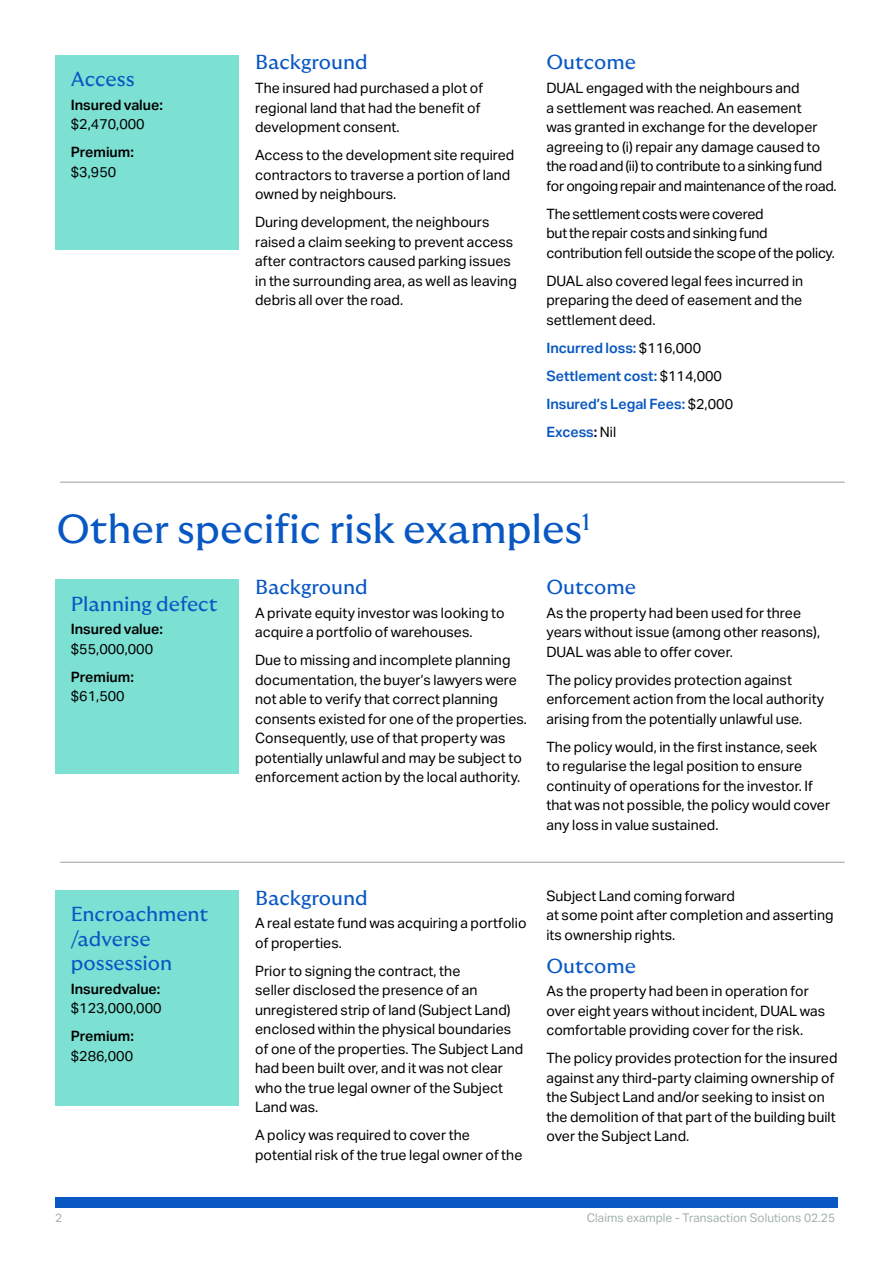
<style>
.page{position:relative;width:893px;height:1263px;background:#fff}
.page>*{position:absolute;margin:0;border:0;box-sizing:border-box;transform-origin:0 0}
.GT_Ultra_27pt{font:40.5px "GT Ultra Median";color:#0857c3}
.GT_Ultra_13_5pt{font:20.25px/24.3px "GT Ultra Median";color:#0857c3}
.Body_Regular_9_5pt{font:14.25px/19.5px "Aktiv Grotesk";color:#000}
.Body_Regular_9_5pt-2{font:600 14.25px/19.5px "Aktiv Grotesk";color:#000}
.Body_Regular_9_5pt-3{font:14.25px/19.5px "Aktiv Grotesk";letter-spacing:-.02em;color:#000}
.Body_Regular_9_5pt-4{font:600 14.25px "Aktiv Grotesk";color:#0857c3}
.t1{font:12px "Aktiv Grotesk";color:#a2b2ae}
.s1{font-weight:400}
.s2{font-weight:400;color:#000}
.s3{color:#000}
</style>
<div class="page">
<div style="left:55px;top:1197px;width:783px;height:11px;background:#0857c3"></div>
<div style="left:55px;top:55px;width:183px;height:194px;background:#7ce0d3"></div>
<div style="left:55px;top:580px;width:183px;height:194px;background:#7ce0d3"></div>
<div style="left:55px;top:890px;width:183px;height:216px;background:#7ce0d3"></div>
<hr style="left:60px;top:482px;width:785px;height:1px;background:#9d9d9d">
<hr style="left:60px;top:862px;width:785px;height:1px;background:#9d9d9d">
<p class="GT_Ultra_13_5pt" style="left:71px;top:67px;width:65px">Access</p>
<p class="Body_Regular_9_5pt-2" style="left:71px;top:95px;width:94px">Insured value: <span class="s1">$2,470,000</span></p>
<p class="Body_Regular_9_5pt-2" style="left:71px;top:143px;width:64px">Premium: <span class="s1">$3,950</span></p>
<p class="GT_Ultra_13_5pt" style="left:255px;top:50px;width:114px">Background</p>
<p class="Body_Regular_9_5pt" style="left:255px;top:79px;width:230px">The insured had purchased a plot of regional land that had the benefit of development consent.</p>
<p class="Body_Regular_9_5pt" style="left:255px;top:146px;width:261px">Access to the development site required contractors to traverse a portion of land owned by neighbours.</p>
<p class="Body_Regular_9_5pt" style="left:255px;top:213px;width:263px">During development, the neighbours raised a claim seeking to prevent access after contractors caused parking issues in the surrounding area, as well as leaving debris all over the road.</p>
<p class="GT_Ultra_13_5pt" style="left:546px;top:50px;width:91px">Outcome</p>
<p class="Body_Regular_9_5pt" style="left:546px;top:79px;width:292px">DUAL engaged with the neighbours and<br>a settlement was reached. An easement<br>was granted in exchange for the developer agreeing to (i) repair any damage caused to the road and (ii) to contribute to a sinking fund for ongoing repair and maintenance of the road.</p>
<p class="Body_Regular_9_5pt-3" style="left:546px;top:204px;width:290px">The settlement costs were covered<br>but the repair costs and sinking fund contribution fell outside the scope of the policy.</p>
<p class="Body_Regular_9_5pt" style="left:546px;top:271px;width:258px;text-align:justify">DUAL also covered legal fees incurred in preparing the deed of easement and the settlement deed.</p>
<p class="Body_Regular_9_5pt-4" style="left:546px;top:339px;width:156px">Incurred loss: <span class="s2">$116,000</span></p>
<p class="Body_Regular_9_5pt-4" style="left:546px;top:367px;width:177px">Settlement cost: <span class="s2">$114,000</span></p>
<p class="Body_Regular_9_5pt-4" style="left:546px;top:395px;width:188px">Insured’s Legal Fees: <span class="s2">$2,000</span></p>
<p class="Body_Regular_9_5pt-4" style="left:546px;top:423px;width:71px">Excess<span class="s3">:</span> <span class="s2">Nil</span></p>
<p class="GT_Ultra_27pt" style="left:56px;top:507px;width:535px">Other specific risk examples<sup>1</sup></p>
<p class="GT_Ultra_13_5pt" style="left:71px;top:592px;width:148px">Planning defect</p>
<p class="Body_Regular_9_5pt-2" style="left:71px;top:620px;width:94px">Insured value: <span class="s1">$55,000,000</span></p>
<p class="Body_Regular_9_5pt-2" style="left:71px;top:667px;width:64px">Premium: <span class="s1">$61,500</span></p>
<p class="GT_Ultra_13_5pt" style="left:71px;top:902px;width:139px">Encroachment /adverse possession</p>
<p class="Body_Regular_9_5pt-2" style="left:71px;top:979px;width:92px">Insuredvalue: <span class="s1">$123,000,000</span></p>
<p class="Body_Regular_9_5pt-2" style="left:71px;top:1026px;width:64px">Premium: <span class="s1">$286,000</span></p>
<p class="GT_Ultra_13_5pt" style="left:255px;top:575px;width:114px">Background</p>
<p class="Body_Regular_9_5pt" style="left:255px;top:603px;width:251px">A private equity investor was looking to acquire a portfolio of warehouses.</p>
<p class="Body_Regular_9_5pt" style="left:255px;top:651px;width:273px">Due to missing and incomplete planning documentation, the buyer’s lawyers were not able to verify that correct planning consents existed for one of the properties.<br>Consequently, use of that property was potentially unlawful and may be subject to enforcement action by the local authority.</p>
<p class="GT_Ultra_13_5pt" style="left:546px;top:575px;width:91px">Outcome</p>
<p class="Body_Regular_9_5pt" style="left:546px;top:603px;width:275px">As the property had been used for three years without issue (among other reasons),<br>DUAL was able to offer cover.</p>
<p class="Body_Regular_9_5pt" style="left:546px;top:670px;width:279px">The policy provides protection against enforcement action from the local authority arising from the potentially unlawful use.</p>
<p class="Body_Regular_9_5pt" style="left:546px;top:737px;width:285px">The policy would, in the first instance, seek to regularise the legal position to ensure continuity of operations for the investor. If that was not possible, the policy would cover any loss in value sustained.</p>
<p class="GT_Ultra_13_5pt" style="left:255px;top:886px;width:114px">Background</p>
<p class="Body_Regular_9_5pt" style="left:255px;top:914px;width:273px">A real estate fund was acquiring a portfolio of properties.</p>
<p class="Body_Regular_9_5pt" style="left:255px;top:961px;width:270px">Prior to signing the contract, the<br>seller disclosed the presence of an unregistered strip of land (Subject Land) enclosed within the physical boundaries of one of the properties. The Subject Land had been built over, and it was not clear who the true legal owner of the Subject Land was.</p>
<p class="Body_Regular_9_5pt" style="left:255px;top:1126px;width:269px">A policy was required to cover the potential risk of the true legal owner of the</p>
<p class="Body_Regular_9_5pt" style="left:546px;top:886px;width:289px">Subject Land coming forward<br>at some point after completion and asserting its ownership rights.</p>
<p class="GT_Ultra_13_5pt" style="left:546px;top:953px;width:91px">Outcome</p>
<p class="Body_Regular_9_5pt" style="left:546px;top:981px;width:280px">As the property had been in operation for over eight years without incident, DUAL was comfortable providing cover for the risk.</p>
<p class="Body_Regular_9_5pt" style="left:546px;top:1048px;width:293px">The policy provides protection for the insured against any third-party claiming ownership of the Subject Land and/or seeking to insist on the demolition of that part of the building built over the Subject Land.</p>
<p class="t1" style="left:55px;top:1210px;width:9px">2</p>
<p class="t1" style="left:587px;top:1210px;width:250px">Claims example - Transaction Solutions 02.25</p>
</div>
